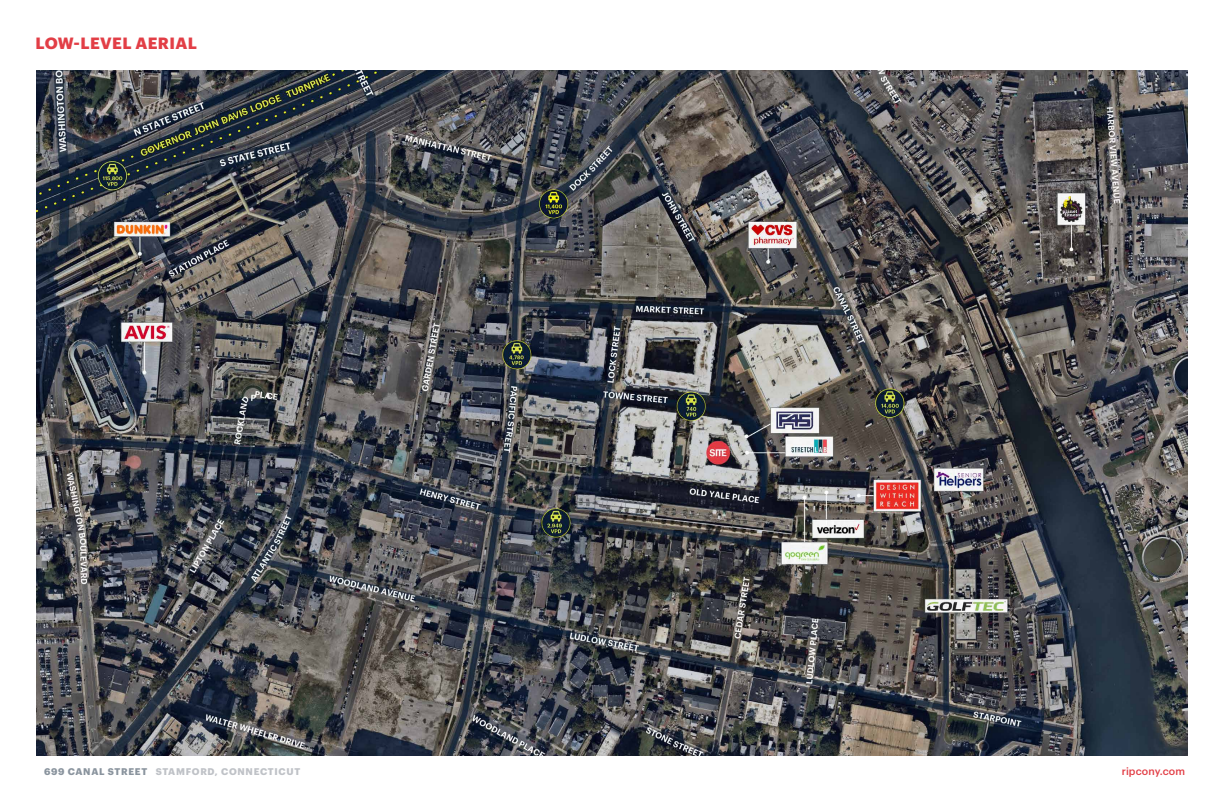
<style>
.page{position:relative;width:1224px;height:792px;background:#fff}
.page>*{position:absolute;margin:0;border:0;box-sizing:border-box;transform-origin:0 0}
.t1{font:700 16px "Graphik";letter-spacing:.025em;color:#e23e46}
.t2{font:500 10.5px "Graphik";letter-spacing:.01em;color:#e23e46}
.t3{font:700 9.5px "Graphik";letter-spacing:.075em;color:#bfc2c7}
.s1{color:#8a949e}
</style>
<div class="page">
<img style="left:36px;top:71px;width:1152px;height:685px">
<h1 class="t1" style="left:36px;top:31px;width:163px">LOW-LEVEL AERIAL</h1>
<p class="t3" style="left:44px;top:764px;width:258px"><span class="s1">699 CANAL STREET</span> STAMFORD, CONNECTICUT</p>
<p class="t2" style="left:1122px;top:763px;width:65px">ripcony.com</p>
</div>
